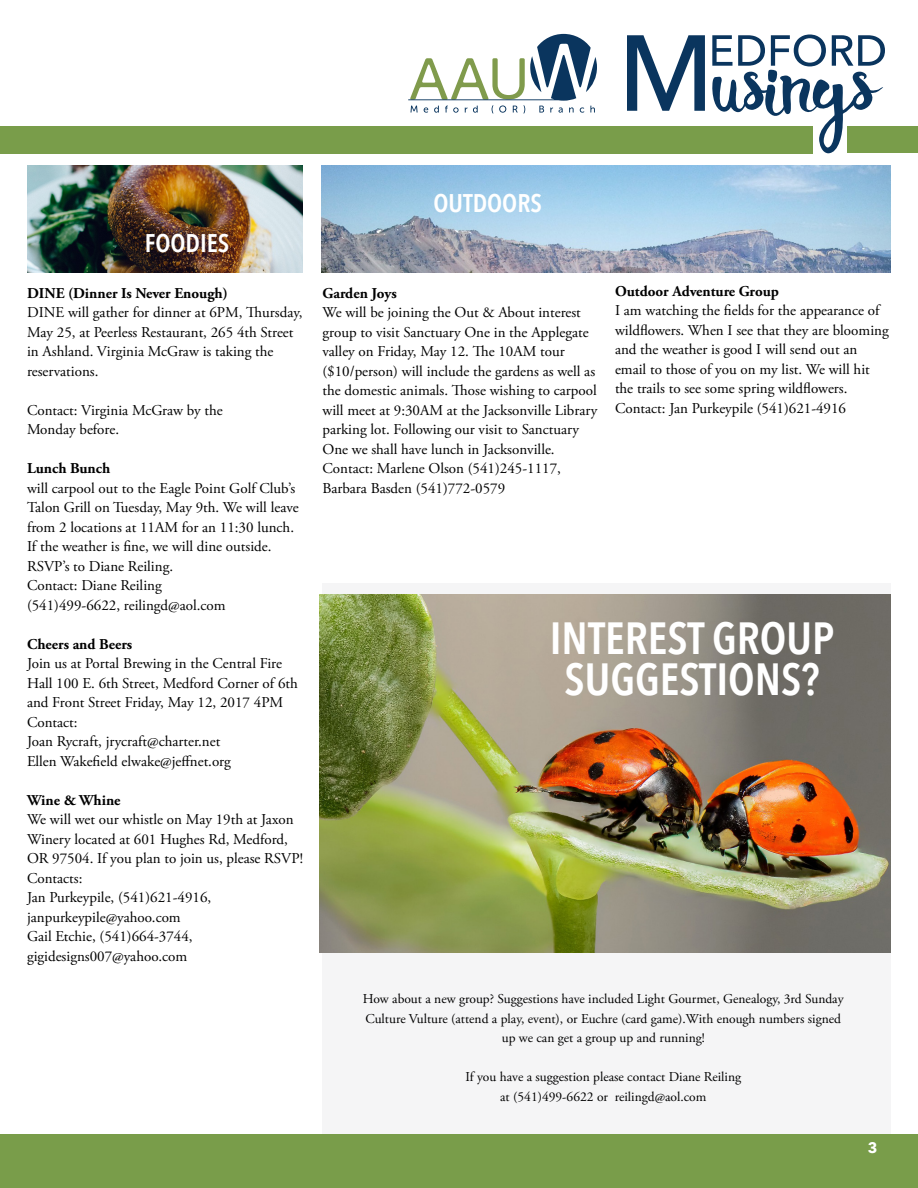
<style>
.page{position:relative;width:918px;height:1188px;background:#fff}
.page>*{position:absolute;margin:0;border:0;box-sizing:border-box;transform-origin:0 0}
.t1{font:600 45px "Avenir Next Condensed";color:#fff}
.t2{font:600 25.5px "Avenir Next Condensed";color:#fff}
.t3{font:15px/19.5px "Adobe Garamond Pro";color:#000}
.t4{font:700 15px "Adobe Garamond Pro";color:#000}
.t5{font:700 15px "Avenir Next";color:#fff}
.t6{font:13.5px/19.5px "Adobe Garamond Pro";color:#000;text-align:center}
</style>
<div class="page">
<img style="left:27px;top:165px;width:276px;height:107px">
<img style="left:321px;top:165px;width:570px;height:107px">
<div style="left:322px;top:583px;width:569px;height:551px;background:#f5f5f6"></div>
<img style="left:320px;top:594px;width:571px;height:359px">
<svg style="left:627px;top:35px;width:78px;height:76px"></svg>
<svg style="left:712px;top:35px;width:173px;height:118px"></svg>
<div style="left:0;top:126px;width:813px;height:27px;background:#799d4a"></div>
<div style="left:0;top:1134px;width:918px;height:54px;background:#799d4a"></div>
<div style="left:848px;top:126px;width:70px;height:27px;background:#799d4a"></div>
<svg style="left:408px;top:34px;width:189px;height:79px"></svg>
<p class="t2" style="left:145px;top:221px;width:86px">FOODIES</p>
<p class="t4" style="left:27px;top:284px;width:202px">DINE (Dinner Is Never Enough)</p>
<p class="t3" style="left:27px;top:303px;width:277px">DINE will gather for dinner at 6PM, Thursday, May 25, at Peerless Restaurant, 265 4th Street in Ashland. Virginia McGraw is taking the reservations.</p>
<p class="t3" style="left:27px;top:401px;width:197px">Contact: Virginia McGraw by the</p>
<p class="t3" style="left:27px;top:420px;width:94px">Monday before.</p>
<p class="t4" style="left:27px;top:460px;width:85px">Lunch Bunch</p>
<p class="t3" style="left:27px;top:479px;width:273px">will carpool out to the Eagle Point Golf Club’s Talon Grill on Tuesday, May 9th. We will leave from 2 locations at 11AM for an 11:30 lunch.<br>If the weather is fine, we will dine outside.<br>RSVP’s to Diane Reiling.</p>
<p class="t3" style="left:27px;top:576px;width:136px">Contact: Diane Reiling</p>
<p class="t3" style="left:27px;top:596px;width:200px">(541)499-6622, reilingd@aol.com</p>
<p class="t4" style="left:27px;top:635px;width:107px">Cheers and Beers</p>
<p class="t3" style="left:27px;top:654px;width:272px">Join us at Portal Brewing in the Central Fire<br>Hall 100 E. 6th Street, Medford Corner of 6th and Front Street Friday, May 12, 2017 4PM</p>
<p class="t3" style="left:27px;top:713px;width:52px">Contact:</p>
<p class="t3" style="left:27px;top:732px;width:195px">Joan Rycraft, jrycraft@charter.net</p>
<p class="t3" style="left:27px;top:752px;width:205px">Ellen Wakefield elwake@jeffnet.org</p>
<p class="t4" style="left:27px;top:791px;width:95px">Wine &amp; Whine</p>
<p class="t3" style="left:27px;top:810px;width:277px">We will wet our whistle on May 19th at Jaxon<br>Winery located at 601 Hughes Rd, Medford,<br>OR 97504. If you plan to join us, please RSVP!</p>
<p class="t3" style="left:27px;top:869px;width:57px">Contacts:</p>
<p class="t3" style="left:27px;top:888px;width:186px">Jan Purkeypile, (541)621-4916, janpurkeypile@yahoo.com</p>
<p class="t3" style="left:27px;top:927px;width:167px">Gail Etchie, (541)664-3744,</p>
<p class="t3" style="left:27px;top:947px;width:162px">gigidesigns007@yahoo.com</p>
<p class="t2" style="left:434px;top:181px;width:110px">OUTDOORS</p>
<p class="t4" style="left:322px;top:284px;width:76px">Garden Joys</p>
<p class="t3" style="left:322px;top:303px;width:276px">We will be joining the Out &amp; About interest group to visit Sanctuary One in the Applegate valley on Friday, May 12. The 10AM tour ($10/person) will include the gardens as well as the domestic animals. Those wishing to carpool will meet at 9:30AM at the Jacksonville Library parking lot. Following our visit to Sanctuary One we shall have lunch in Jacksonville.</p>
<p class="t3" style="left:322px;top:459px;width:240px">Contact: Marlene Olson (541)245-1117,</p>
<p class="t3" style="left:322px;top:479px;width:184px">Barbara Basden (541)772-0579</p>
<p class="t4" style="left:615px;top:282px;width:166px">Outdoor Adventure Group</p>
<p class="t3" style="left:615px;top:301px;width:275px">I am watching the fields for the appearance of wildflowers. When I see that they are blooming and the weather is good I will send out an email to those of you on my list. We will hit the trails to see some spring wildflowers.</p>
<p class="t3" style="left:615px;top:399px;width:233px">Contact: Jan Purkeypile (541)621-4916</p>
<p class="t1" style="left:550px;top:599px;width:286px">INTEREST GROUP</p>
<p class="t1" style="left:565px;top:640px;width:256px">SUGGESTIONS?</p>
<p class="t6" style="left:363px;top:990px;width:482px">How about a new group? Suggestions have included Light Gourmet, Genealogy, 3rd Sunday<br>Culture Vulture (attend a play, event), or Euchre (card game).With enough numbers signed up we can get a group up and running!</p>
<p class="t6" style="left:465px;top:1068px;width:277px">If you have a suggestion please contact Diane Reiling</p>
<p class="t6" style="left:500px;top:1087px;width:208px">at (541)499-6622 or reilingd@aol.com</p>
<p class="t5" style="left:868px;top:1134px;width:11px">3</p>
</div>
